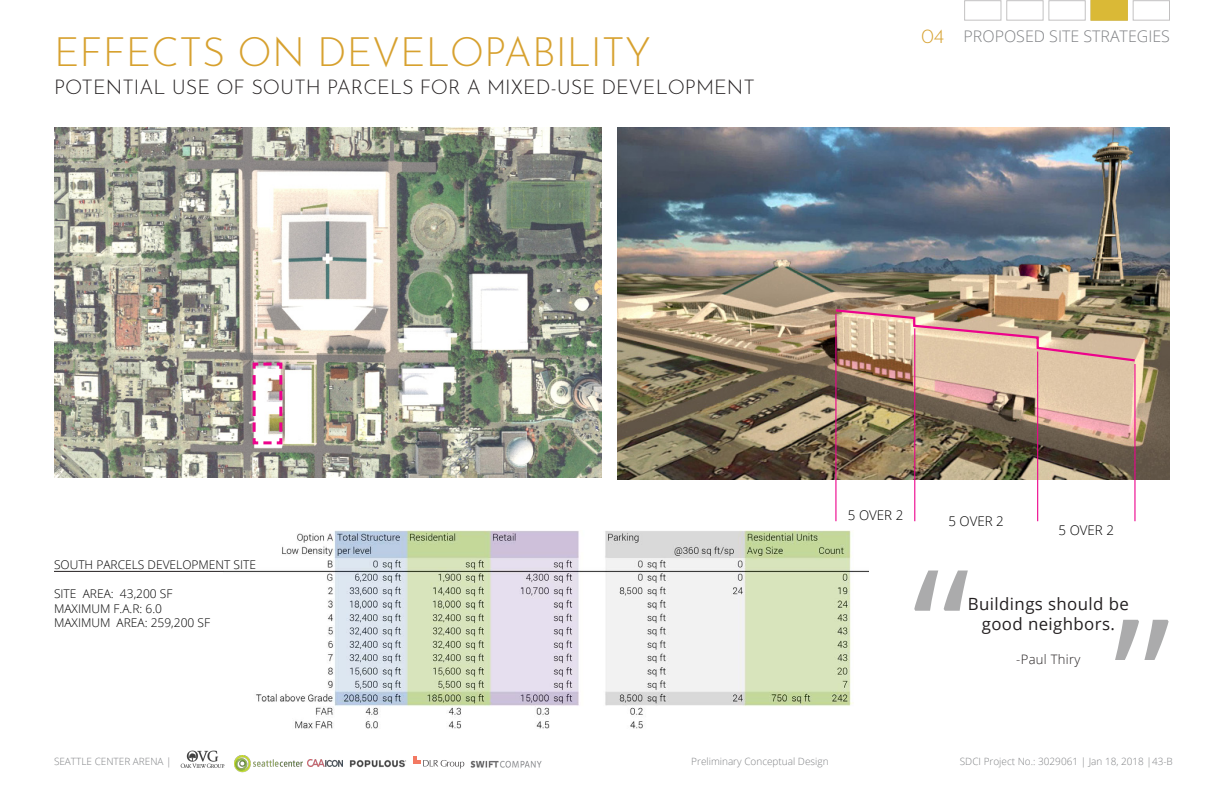
<style>
.page{position:relative;width:1224px;height:792px;background:#fff}
.page>*{position:absolute;margin:0;border:0;box-sizing:border-box;transform-origin:0 0}
.t1{font:164.5px "Open Sans";color:#57585a}
.t2{font:300 40px "Josefin Sans";color:#d7a12f}
.t3{font:300 20px "Josefin Sans";color:#231f20}
.t4{font:16.8px/20.2px "Open Sans";letter-spacing:.025em;color:#231f20;text-align:center}
.t5{font:300 16px "Open Sans";color:#808285}
.t6{font:300 13.3px "Open Sans";color:#000}
.t7{font:300 13px "Open Sans";letter-spacing:.025em;color:#231f20}
.t8{font:300 12px/14.4px "Open Sans";color:#000}
.t9{font:300 10px "Open Sans";color:#808285}
.s1{font-family:"Josefin Sans";font-size:20px;color:#d7a12f}
</style>
<div class="page">
<svg style="left:1091px;top:0;width:37px;height:21px"></svg>
<img style="left:223px;top:530px;width:646px;height:199px">
<img style="left:617px;top:127px;width:553px;height:352px">
<hr style="left:835px;top:314px;width:1px;height:207px;background:#ed028c">
<hr style="left:914px;top:328px;width:1px;height:193px;background:#ed028c">
<hr style="left:1037px;top:352px;width:1px;height:169px;background:#ed028c">
<hr style="left:1134px;top:364px;width:2px;height:157px;background:#ed028c">
<img style="left:834px;top:308px;width:303px;height:55px">
<img style="left:54px;top:127px;width:548px;height:351px">
<hr style="left:54px;top:571px;width:169px;height:1px;background:#231f20">
<svg style="left:251px;top:361px;width:33px;height:85px"></svg>
<img style="left:470px;top:760px;width:72px;height:8px">
<img style="left:180px;top:751px;width:45px;height:17px">
<img style="left:349px;top:760px;width:57px;height:8px">
<div style="left:413px;top:756px;width:8px;height:8px;background:#f37962"></div>
<svg style="left:417px;top:757px;width:47px;height:11px"></svg>
<img style="left:308px;top:760px;width:35px;height:7px">
<img style="left:234px;top:755px;width:68px;height:18px">
<h2 class="t2" style="left:54px;top:21px;width:599px">EFFECTS ON DEVELOPABILITY</h2>
<h3 class="t3" style="left:54px;top:72px;width:702px">POTENTIAL USE OF SOUTH PARCELS FOR A MIXED-USE DEVELOPMENT</h3>
<h3 class="t5" style="left:922px;top:25px;width:250px"><span class="s1">04</span> PROPOSED SITE STRATEGIES</h3>
<p class="t8" style="left:54px;top:558px;width:204px">SOUTH PARCELS DEVELOPMENT SITE</p>
<p class="t8" style="left:54px;top:586px;width:158px">SITE AREA: 43,200 SF<br>MAXIMUM F.A.R: 6.0<br>MAXIMUM AREA: 259,200 SF</p>
<h3 class="t6" style="left:848px;top:506px;width:57px">5 OVER 2</h3>
<h3 class="t6" style="left:949px;top:512px;width:57px">5 OVER 2</h3>
<h3 class="t6" style="left:1059px;top:521px;width:57px">5 OVER 2</h3>
<h1 class="t1" style="left:912px;top:540px;width:260px">“ ”</h1>
<h3 class="t4" style="left:968px;top:593px;width:162px">Buildings should be good neighbors.</h3>
<h3 class="t7" style="left:1016px;top:650px;width:66px">-Paul Thiry</h3>
<p class="t9" style="left:54px;top:754px;width:119px">SEATTLE CENTER ARENA |</p>
<p class="t9" style="left:691px;top:754px;width:139px">Preliminary Conceptual Design</p>
<p class="t9" style="left:960px;top:754px;width:215px">SDCI Project No.: 3029061 | Jan 18, 2018 |43-B</p>
</div>
